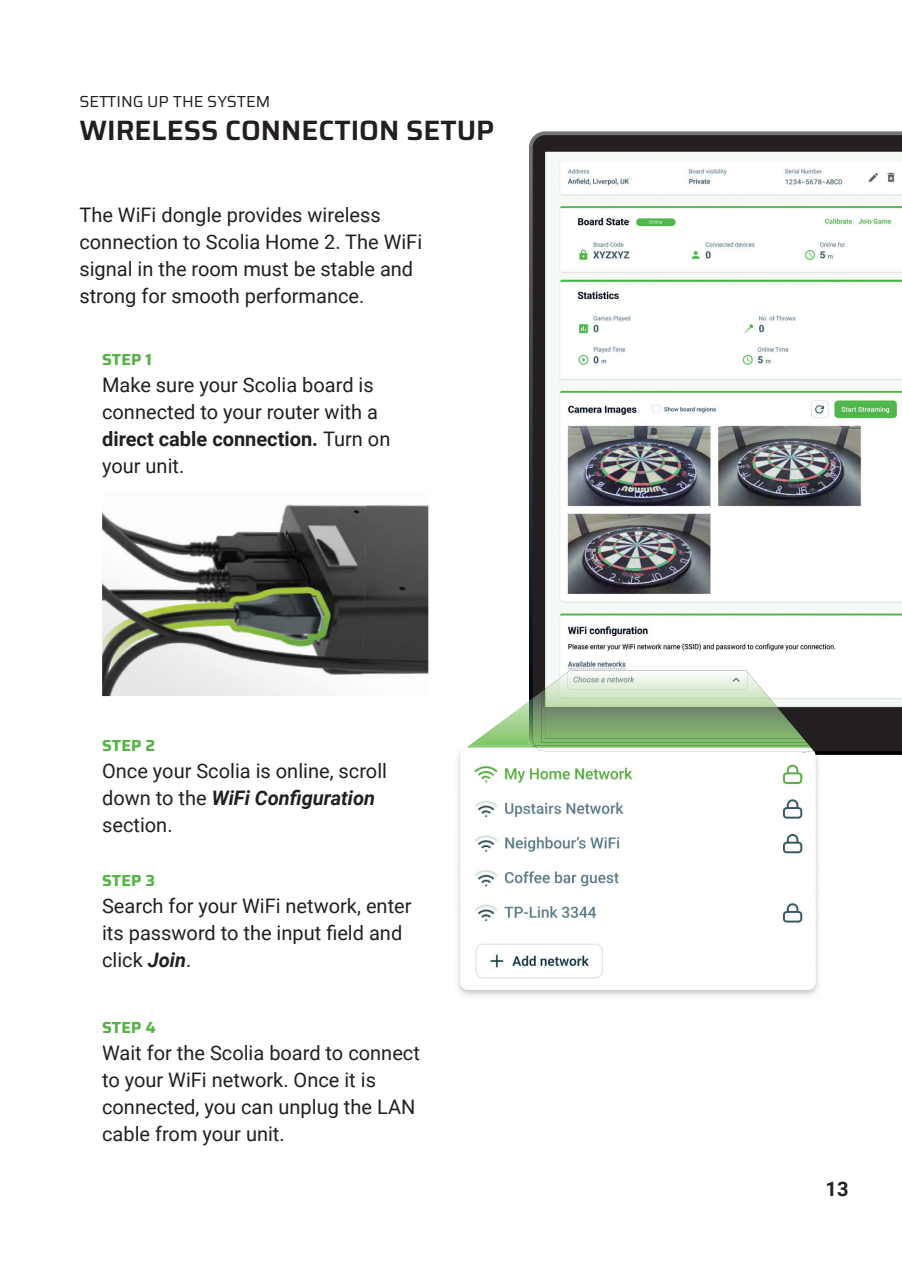
<style>
.page{position:relative;width:902px;height:1270px;background:#fff}
.page>*{position:absolute;margin:0;border:0;box-sizing:border-box;transform-origin:0 0}
.t1{font:600 28px "Saira";color:#231f20}
.t2{font:20px/27px "Roboto";color:#231f20}
.t3{font:700 20px "Roboto";color:#231f20}
.t4{font:700 16px "Saira";color:#56b347}
.t5{font:16px "Saira";color:#231f20}
.s1{font-weight:700}
.s2{font-weight:700;font-style:italic}
</style>
<div class="page">
<img style="left:102px;top:504px;width:260px;height:192px">
<img style="left:362px;top:505px;width:66px;height:170px">
<svg style="left:529px;top:131px;width:372px;height:624px;background:#323033"></svg>
<svg style="left:541px;top:148px;width:360px;height:594px"></svg>
<img style="left:545px;top:671px;width:231px;height:18px">
<img style="left:457px;top:753px;width:362px;height:243px">
<svg style="left:469px;top:689px;width:351px;height:62px;background:#99b78d"></svg>
<img style="left:810px;top:751px;width:10px;height:4px">
<img style="left:463px;top:746px;width:330px;height:68px">
<img style="left:810px;top:746px;width:3px;height:5px">
<img style="left:530px;top:746px;width:280px;height:9px">
<p class="t5" style="left:79px;top:89px;width:192px">SETTING UP THE SYSTEM</p>
<h1 class="t1" style="left:79px;top:108px;width:416px">WIRELESS CONNECTION SETUP</h1>
<p class="t2" style="left:79px;top:200px;width:344px">The WiFi dongle provides wireless connection to Scolia Home 2. The WiFi signal in the room must be stable and strong for smooth performance.</p>
<p class="t4" style="left:102px;top:346px;width:51px">STEP 1</p>
<p class="t2" style="left:102px;top:371px;width:290px">Make sure your Scolia board is connected to your router with a <span class="s1">direct cable connection.</span> Turn on your unit.</p>
<p class="t4" style="left:102px;top:732px;width:55px">STEP 2</p>
<p class="t2" style="left:102px;top:756px;width:286px">Once your Scolia is online, scroll down to the <span class="s2">WiFi Configuration </span>section.</p>
<p class="t4" style="left:102px;top:868px;width:55px">STEP 3</p>
<p class="t2" style="left:102px;top:892px;width:311px">Search for your WiFi network, enter its password to the input field and click <span class="s2">Join</span>.</p>
<p class="t4" style="left:102px;top:1014px;width:55px">STEP 4</p>
<p class="t2" style="left:102px;top:1038px;width:319px">Wait for the Scolia board to connect to your WiFi network. Once it is connected, you can unplug the LAN cable from your unit.</p>
<p class="t3" style="left:825px;top:1175px;width:24px">13</p>
</div>
